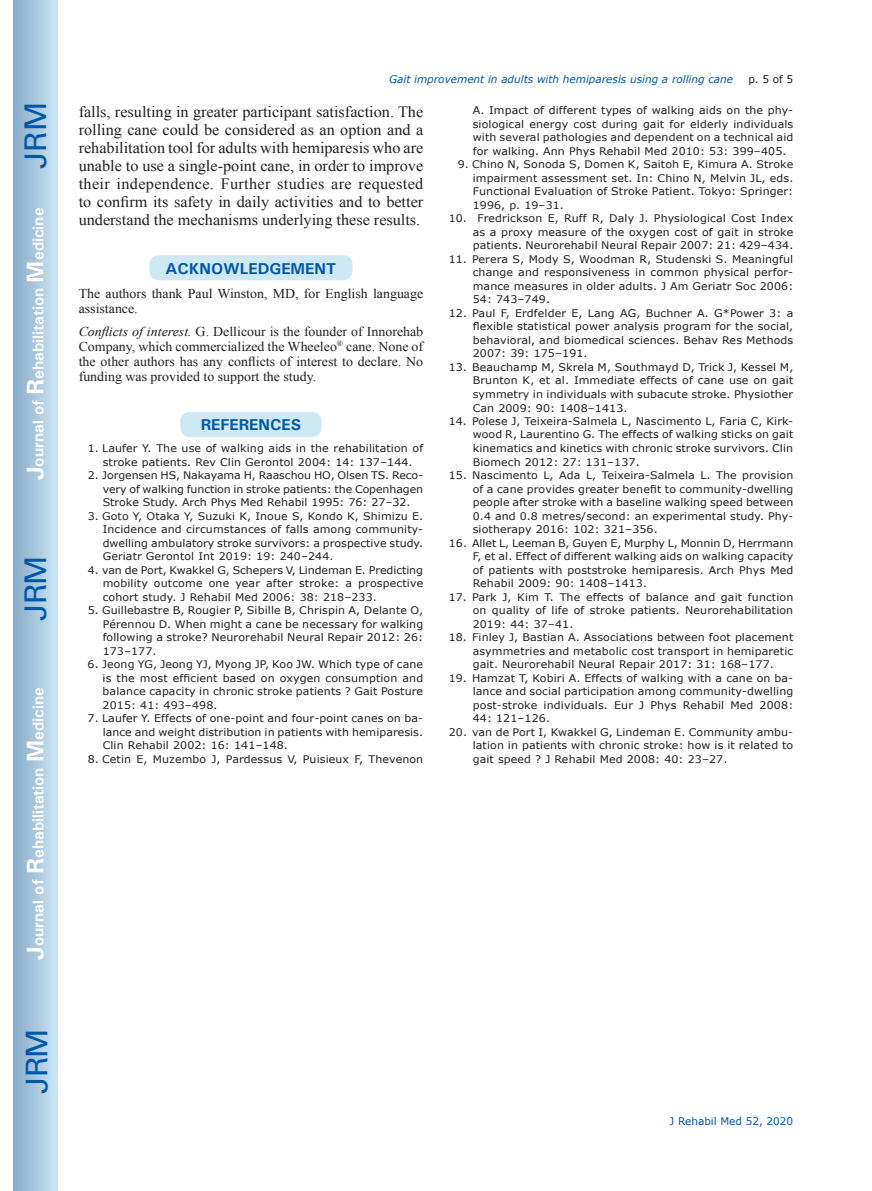
<style>
.page{position:relative;width:872px;height:1191px;background:#fff}
.page>*{position:absolute;margin:0;border:0;box-sizing:border-box;transform-origin:0 0}
.t1{font:30px "Univers";letter-spacing:-.03em;color:#0157a8}
.t2{font:15.75px/18px "Times New Roman";color:#231f20;text-align:justify}
.t3{font:700 15.75px "Univers";color:#fff}
.t4{font:700 15.75px "Univers";color:#0157a8}
.t5{font:13.5px/15px "Times New Roman";color:#231f20}
.t6{font:10.5px/13.5px "Verdana";letter-spacing:.01em;color:#231f20;text-align:justify;scale:1.05 1}
.t7{font:italic 10.5px "Verdana";color:#0157a8}
.t8{font:10.5px "Verdana";color:#0157a8}
.t9{font:10.5px "Verdana";letter-spacing:.01em;color:#231f20}
.s1{font-size:24px}
.s2{font-style:italic}
</style>
<div class="page">
<div style="left:14px;top:0;width:43px;height:1191px;background:linear-gradient(to right,#88acca,#cbe5f2)"></div>
<div style="left:149px;top:254px;width:204px;height:27px;background:#cee8f4;border-radius:10px"></div>
<div style="left:148px;top:254px;width:206px;height:28px;border:2px solid #fff;border-radius:10px"></div>
<div style="left:180px;top:411px;width:142px;height:27px;background:#cee8f4;border-radius:10px"></div>
<div style="left:179px;top:410px;width:144px;height:28px;border:2px solid #fff;border-radius:10px"></div>
<h1 class="t1" style="left:18px;top:169px;width:68px;rotate:-90deg">JRM</h1>
<h2 class="t3" style="left:28px;top:480px;width:274px;rotate:-90deg"><span class="s1">J</span>ournal of <span class="s1">R</span>ehabilitation <span class="s1">M</span>edicine</h2>
<h1 class="t1" style="left:18px;top:620px;width:67px;rotate:-90deg">JRM</h1>
<h2 class="t3" style="left:28px;top:959px;width:274px;rotate:-90deg"><span class="s1">J</span>ournal of <span class="s1">R</span>ehabilitation <span class="s1">M</span>edicine</h2>
<h1 class="t1" style="left:19px;top:1093px;width:67px;rotate:-90deg">JRM</h1>
<p class="t7" style="left:389px;top:72px;width:345px">Gait improvement in adults with hemiparesis using a rolling cane</p>
<p class="t9" style="left:748px;top:72px;width:46px">p. 5 of 5</p>
<p class="t2" style="left:79px;top:103px;width:346px">falls, resulting in greater participant satisfaction. The rolling cane could be considered as an option and a rehabilitation tool for adults with hemiparesis who are unable to use a single-point cane, in order to improve their independence. Further studies are requested to confirm its safety in daily activities and to better understand the mechanisms underlying these results.</p>
<h2 class="t4" style="left:165px;top:259px;width:172px">ACKNOWLEDGEMENT</h2>
<p class="t5" style="left:79px;top:286px;width:346px">The authors thank Paul Winston, MD, for English language assistance.</p>
<p class="t5" style="left:79px;top:323px;width:346px;text-align:justify"><span class="s2">Conflicts of interest.</span> G. Dellicour is the founder of Innorehab Company, which commercialized the Wheeleo<sup>®</sup> cane. None of the other authors has any conflicts of interest to declare. No funding was provided to support the study.</p>
<h2 class="t4" style="left:201px;top:414px;width:102px">REFERENCES</h2>
<p class="t6" style="left:88px;top:442px;width:321px;text-align:center">1. Laufer Y. The use of walking aids in the rehabilitation of stroke patients. Rev Clin Gerontol 2004: 14: 137–144.</p>
<p class="t6" style="left:103px;top:469px;width:307px;text-indent:-15px">2. Jorgensen HS, Nakayama H, Raaschou HO, Olsen TS. Reco&shy;very of walking function in stroke patients: the Copenhagen Stroke Study. Arch Phys Med Rehabil 1995: 76: 27–32.</p>
<p class="t6" style="left:103px;top:509px;width:307px;text-indent:-15px">3. Goto Y, Otaka Y, Suzuki K, Inoue S, Kondo K, Shimizu E.<br>Incidence and circumstances of falls among community&shy;dwelling ambulatory stroke survivors: a prospective study.<br>Geriatr Gerontol Int 2019: 19: 240–244.</p>
<p class="t6" style="left:103px;top:563px;width:307px;text-indent:-15px">4. van de Port, Kwakkel G, Schepers V, Lindeman E. Predicting mobility outcome one year after stroke: a prospective cohort study. J Rehabil Med 2006: 38: 218–233.</p>
<p class="t6" style="left:103px;top:604px;width:307px;text-indent:-15px">5. Guillebastre B, Rougier P, Sibille B, Chrispin A, Delante O, Pérennou D. When might a cane be necessary for walking following a stroke? Neurorehabil Neural Repair 2012: 26:<br>173–177.</p>
<p class="t6" style="left:103px;top:658px;width:307px;text-indent:-15px">6. Jeong YG, Jeong YJ, Myong JP, Koo JW. Which type of cane is the most efficient based on oxygen consumption and balance capacity in chronic stroke patients ? Gait Posture 2015: 41: 493–498.</p>
<p class="t6" style="left:103px;top:712px;width:307px;text-indent:-15px">7. Laufer Y. Effects of one-point and four-point canes on ba&shy;lance and weight distribution in patients with hemiparesis.<br>Clin Rehabil 2002: 16: 141–148.</p>
<p class="t6" style="left:88px;top:752px;width:321px">8. Cetin E, Muzembo J, Pardessus V, Puisieux F, Thevenon</p>
<p class="t6" style="left:473px;top:104px;width:307px">A. Impact of different types of walking aids on the phy&shy;siological energy cost during gait for elderly individuals with several pathologies and dependent on a technical aid for walking. Ann Phys Rehabil Med 2010: 53: 399–405.</p>
<p class="t6" style="left:473px;top:158px;width:307px;text-indent:-15px">9. Chino N, Sonoda S, Domen K, Saitoh E, Kimura A. Stroke impairment assessment set. In: Chino N, Melvin JL, eds.<br>Functional Evaluation of Stroke Patient. Tokyo: Springer:<br>1996, p. 19–31.</p>
<p class="t6" style="left:473px;top:212px;width:307px;text-indent:-24px">10. Fredrickson E, Ruff R, Daly J. Physiological Cost Index as a proxy measure of the oxygen cost of gait in stroke patients. Neurorehabil Neural Repair 2007: 21: 429–434.</p>
<p class="t6" style="left:473px;top:252px;width:307px;text-indent:-24px">11. Perera S, Mody S, Woodman R, Studenski S. Meaningful change and responsiveness in common physical perfor&shy;mance measures in older adults. J Am Geriatr Soc 2006:<br>54: 743–749.</p>
<p class="t6" style="left:473px;top:306px;width:307px;text-indent:-24px">12. Paul F, Erdfelder E, Lang AG, Buchner A. G*Power 3: a flexible statistical power analysis program for the social, behavioral, and biomedical sciences. Behav Res Methods 2007: 39: 175–191.</p>
<p class="t6" style="left:473px;top:360px;width:307px;text-indent:-24px">13. Beauchamp M, Skrela M, Southmayd D, Trick J, Kessel M, Brunton K, et al. Immediate effects of cane use on gait symmetry in individuals with subacute stroke. Physiother Can 2009: 90: 1408–1413.</p>
<p class="t6" style="left:473px;top:414px;width:307px;text-indent:-24px">14. Polese J, Teixeira-Salmela L, Nascimento L, Faria C, Kirk&shy;wood R, Laurentino G. The effects of walking sticks on gait kinematics and kinetics with chronic stroke survivors. Clin Biomech 2012: 27: 131–137.</p>
<p class="t6" style="left:473px;top:468px;width:307px;text-indent:-24px">15. Nascimento L, Ada L, Teixeira-Salmela L. The provision of a cane provides greater benefit to community-dwelling people after stroke with a baseline walking speed between 0.4 and 0.8 metres/second: an experimental study. Phy&shy;siotherapy 2016: 102: 321–356.</p>
<p class="t6" style="left:473px;top:536px;width:307px;text-indent:-24px">16. Allet L, Leeman B, Guyen E, Murphy L, Monnin D, Herrmann F, et al. Effect of different walking aids on walking capacity of patients with poststroke hemiparesis. Arch Phys Med Rehabil 2009: 90: 1408–1413.</p>
<p class="t6" style="left:473px;top:590px;width:307px;text-indent:-24px">17. Park J, Kim T. The effects of balance and gait function on quality of life of stroke patients. Neurorehabilitation 2019: 44: 37–41.</p>
<p class="t6" style="left:473px;top:630px;width:307px;text-indent:-24px">18. Finley J, Bastian A. Associations between foot placement asymmetries and metabolic cost transport in hemiparetic gait. Neurorehabil Neural Repair 2017: 31: 168–177.</p>
<p class="t6" style="left:473px;top:671px;width:307px;text-indent:-24px">19. Hamzat T, Kobiri A. Effects of walking with a cane on ba&shy;lance and social participation among community-dwelling post-stroke individuals. Eur J Phys Rehabil Med 2008:<br>44: 121–126.</p>
<p class="t6" style="left:473px;top:725px;width:307px;text-indent:-24px">20. van de Port I, Kwakkel G, Lindeman E. Community ambu&shy;lation in patients with chronic stroke: how is it related to gait speed ? J Rehabil Med 2008: 40: 23–27.</p>
<p class="t8" style="left:669px;top:1114px;width:125px">J Rehabil Med 52, 2020</p>
</div>
